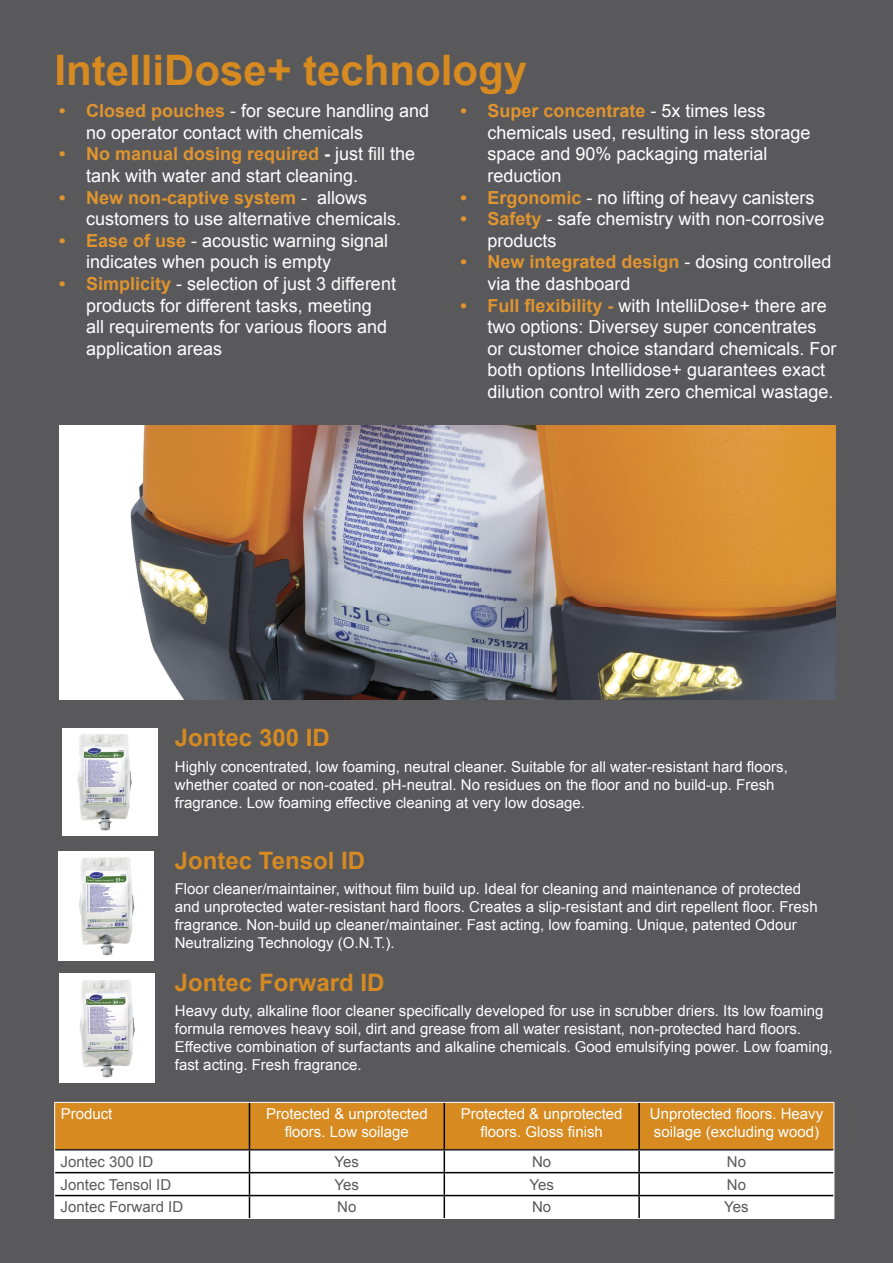
<style>
.page{position:relative;width:893px;height:1263px;background:#59595b}
.page>*{position:absolute;margin:0;border:0;box-sizing:border-box;transform-origin:0 0}
.t1{font:700 42px "Arial";color:#d68a20}
.t2{font:700 24px "Arial";color:#d68a20}
.t3{font:18px/21.6px "Arial";color:#fff}
.t4{font:15px/18px "Arial";color:#fff}
.t5{font:15px "Arial";color:#59595b}
.s1{font-weight:700;color:#e0942f}
.s2{font-weight:700}
</style>
<div class="page">
<img style="left:59px;top:425px;width:776px;height:274px">
<img style="left:62px;top:729px;width:96px;height:106px">
<img style="left:58px;top:851px;width:96px;height:109px">
<img style="left:59px;top:973px;width:96px;height:109px">
<svg style="left:54px;top:1102px;width:781px;height:116px;background:#e5c79d"></svg>
<hr style="left:54px;top:1218px;width:195px;height:1px;background:#fff">
<hr style="left:249px;top:1218px;width:195px;height:1px;background:#fff">
<hr style="left:444px;top:1218px;width:195px;height:1px;background:#fff">
<hr style="left:639px;top:1218px;width:195px;height:1px;background:#fff">
<h1 class="t1" style="left:55px;top:42px;width:474px">IntelliDose+ technology</h1>
<p class="t3" style="left:86px;top:100px;width:345px;text-indent:-27px"><span class="s1">• Closed pouches</span> - for secure handling and no operator contact with chemicals</p>
<p class="t3" style="left:86px;top:143px;width:331px;text-indent:-27px"><span class="s1">• No manual dosing required</span> <span class="s2">-</span> just fill the tank with water and start cleaning.</p>
<p class="t3" style="left:86px;top:187px;width:317px;text-indent:-27px"><span class="s1">• New non-captive system</span> - allows customers to use alternative chemicals.</p>
<p class="t3" style="left:86px;top:230px;width:304px;text-indent:-27px"><span class="s1">• Ease of use</span> - acoustic warning signal indicates when pouch is empty</p>
<p class="t3" style="left:86px;top:273px;width:311px;text-indent:-27px"><span class="s1">• Simplicity</span> - selection of just 3 different products for different tasks, meeting<br>all requirements for various floors and application areas</p>
<p class="t3" style="left:487px;top:100px;width:325px;text-indent:-27px"><span class="s1">• Super concentrate</span> - 5x times less chemicals used, resulting in less storage space and 90% packaging material reduction</p>
<p class="t3" style="left:460px;top:187px;width:356px"><span class="s1">• Ergonomic</span> - no lifting of heavy canisters</p>
<p class="t3" style="left:487px;top:208px;width:339px;text-indent:-27px"><span class="s1">• Safety</span> - safe chemistry with non-corrosive products</p>
<p class="t3" style="left:487px;top:251px;width:346px;text-indent:-27px"><span class="s1">• New integrated design</span> - dosing controlled via the dashboard</p>
<p class="t3" style="left:487px;top:295px;width:351px;text-indent:-27px"><span class="s1">• Full flexibility -</span> with IntelliDose+ there are two options: Diversey super concentrates or customer choice standard chemicals. For both options Intellidose+ guarantees exact dilution control with zero chemical wastage.</p>
<h2 class="t2" style="left:175px;top:722px;width:156px">Jontec 300 ID</h2>
<p class="t4" style="left:175px;top:757px;width:614px">Highly concentrated, low foaming, neutral cleaner. Suitable for all water-resistant hard floors, whether coated or non-coated. pH-neutral. No residues on the floor and no build-up. Fresh fragrance. Low foaming effective cleaning at very low dosage.</p>
<h2 class="t2" style="left:175px;top:844px;width:192px">Jontec Tensol ID</h2>
<p class="t4" style="left:175px;top:880px;width:644px">Floor cleaner/maintainer, without film build up. Ideal for cleaning and maintenance of protected and unprotected water-resistant hard floors. Creates a slip-resistant and dirt repellent floor. Fresh fragrance. Non-build up cleaner/maintainer. Fast acting, low foaming. Unique, patented Odour Neutralizing Technology (O.N.T.).</p>
<h2 class="t2" style="left:175px;top:966px;width:211px">Jontec Forward ID</h2>
<p class="t4" style="left:175px;top:1002px;width:659px">Heavy duty, alkaline floor cleaner specifically developed for use in scrubber driers. Its low foaming formula removes heavy soil, dirt and grease from all water resistant, non-protected hard floors.<br>Effective combination of surfactants and alkaline chemicals. Good emulsifying power. Low foaming, fast acting. Fresh fragrance.</p>
<p class="t4" style="left:61px;top:1105px;width:53px">Product</p>
<p class="t4" style="left:266px;top:1105px;width:163px;text-align:center">Protected &amp; unprotected floors. Low soilage</p>
<p class="t4" style="left:461px;top:1105px;width:163px;text-align:center">Protected &amp; unprotected floors. Gloss finish</p>
<p class="t4" style="left:650px;top:1105px;width:175px">Unprotected floors. Heavy soilage (excluding wood)</p>
<p class="t5" style="left:61px;top:1151px;width:94px">Jontec 300 ID</p>
<p class="t5" style="left:335px;top:1151px;width:26px">Yes</p>
<p class="t5" style="left:532px;top:1151px;width:21px">No</p>
<p class="t5" style="left:727px;top:1151px;width:21px">No</p>
<p class="t5" style="left:61px;top:1174px;width:112px">Jontec Tensol ID</p>
<p class="t5" style="left:335px;top:1174px;width:26px">Yes</p>
<p class="t5" style="left:529px;top:1174px;width:26px">Yes</p>
<p class="t5" style="left:727px;top:1174px;width:21px">No</p>
<p class="t5" style="left:61px;top:1197px;width:124px">Jontec Forward ID</p>
<p class="t5" style="left:337px;top:1197px;width:21px">No</p>
<p class="t5" style="left:532px;top:1197px;width:21px">No</p>
<p class="t5" style="left:724px;top:1197px;width:26px">Yes</p>
</div>
